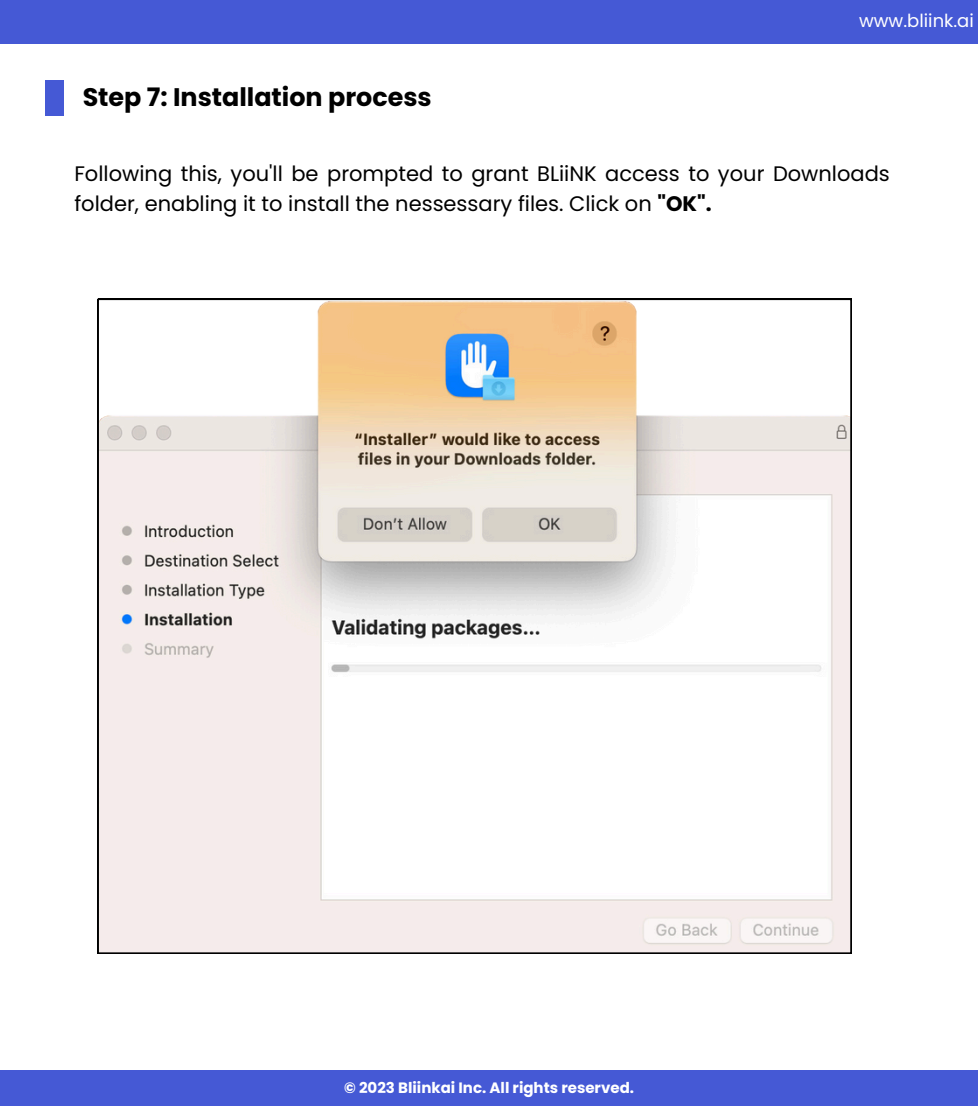
<style>
.page{position:relative;width:978px;height:1106px;background:#fff}
.page>*{position:absolute;margin:0;border:0;box-sizing:border-box;transform-origin:0 0}
.t1{font:700 25.35px "Poppins";color:#000}
.t2{font:21px/29.2px "Poppins";color:#000}
.t3{font:18px "Poppins";color:#fff}
.t4{font:700 15px "Poppins";color:#fff}
.s1{font-weight:700}
</style>
<div class="page">
<div style="left:0;top:0;width:978px;height:44px;background:#4559d5"></div>
<div style="left:0;top:1070px;width:978px;height:36px;background:#4559d5"></div>
<div style="left:46px;top:80px;width:18px;height:36px;background:#4559d5"></div>
<svg style="left:98px;top:299px;width:753px;height:654px"></svg>
<p class="t1" style="left:83px;top:80px;width:350px">Step 7: Installation process</p>
<h3 class="t3" style="left:859px;top:8px;width:116px">www.bliink.ai</h3>
<p class="t2" style="left:74px;top:159px;width:817px">Following this, you'll be prompted to grant BLiiNK access to your Downloads folder, enabling it to install the nessessary files. Click on <span class="s1">"OK".</span></p>
<h1 class="t4" style="left:344px;top:1077px;width:291px">© 2023 Bliinkai Inc. All rights reserved.</h1>
</div>
